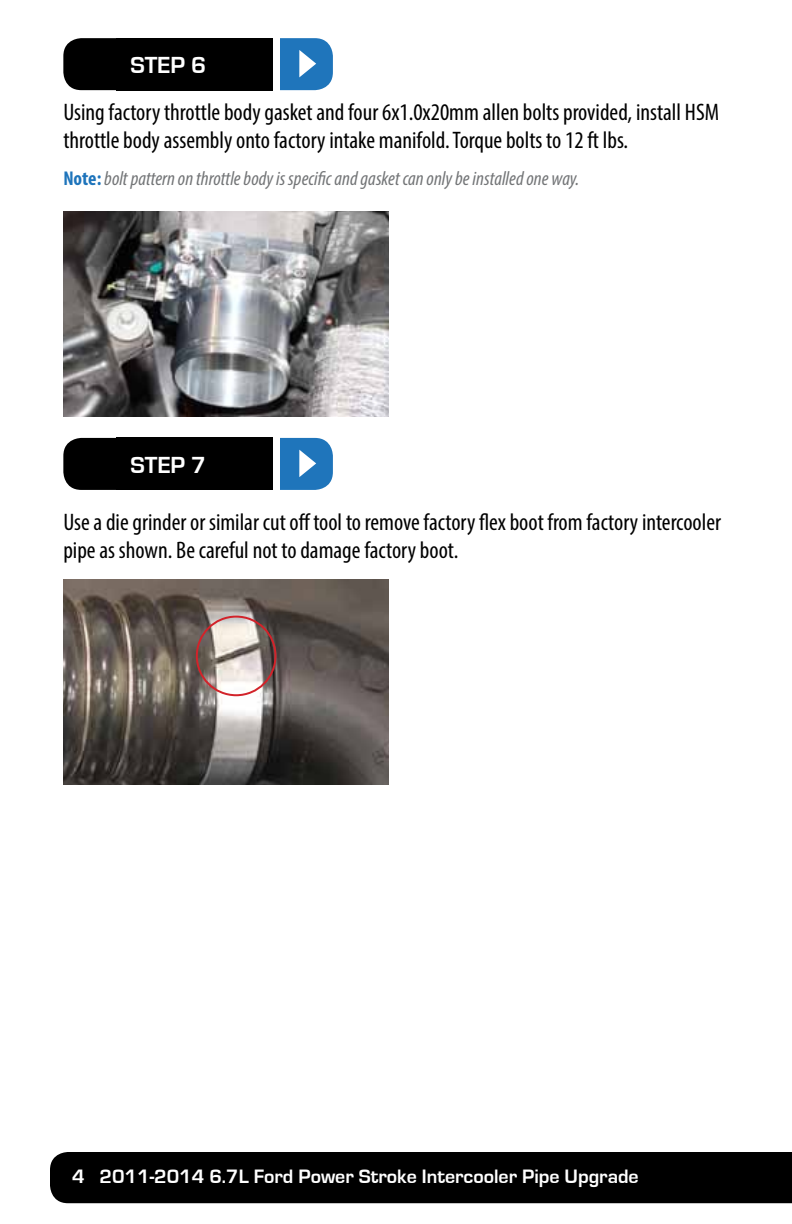
<style>
.page{position:relative;width:792px;height:1224px;background:#fff}
.page>*{position:absolute;margin:0;border:0;box-sizing:border-box;transform-origin:0 0}
.t1{font:condensed 24px/28px "Myriad Pro";color:#000}
.t2{font:700 24px "Eurostile";color:#fff}
.t3{font:italic condensed 20px "Myriad Pro";color:#737577}
.t4{font:700 20px "Eurostile";color:#fff}
.s1{font-weight:700;font-style:normal;color:#1e74bb}
</style>
<div class="page">
<div style="left:50px;top:1152px;width:742px;height:51px;background:#000"></div>
<div style="left:63px;top:38px;width:149px;height:52px;background:#000;border-radius:18px"></div>
<div style="left:253px;top:38px;width:80px;height:52px;background:#1f75bb;border-radius:18px"></div>
<div style="left:117px;top:38px;width:160px;height:52px;background:#000"></div>
<div style="left:273px;top:35px;width:7px;height:57px;background:#fff"></div>
<svg style="left:299px;top:50px;width:17px;height:27px"></svg>
<div style="left:63px;top:438px;width:149px;height:52px;background:#000;border-radius:18px"></div>
<div style="left:253px;top:438px;width:80px;height:52px;background:#1f75bb;border-radius:18px"></div>
<div style="left:117px;top:438px;width:160px;height:52px;background:#000"></div>
<div style="left:273px;top:434px;width:7px;height:58px;background:#fff"></div>
<svg style="left:299px;top:450px;width:17px;height:27px"></svg>
<img style="left:63px;top:212px;width:326px;height:204px">
<img style="left:63px;top:580px;width:326px;height:204px">
<div style="left:196px;top:616px;width:80px;height:80px;border:2px solid #d2232a;border-radius:50%"></div>
<p class="t2" style="left:131px;top:52px;width:77px">STEP 6</p>
<p class="t1" style="left:63px;top:98px;width:657px">Using factory throttle body gasket and four 6x1.0x20mm allen bolts provided, install HSM throttle body assembly onto factory intake manifold. Torque bolts to 12 ft lbs.</p>
<p class="t3" style="left:63px;top:166px;width:518px"><span class="s1">Note:</span> bolt pattern on throttle body is specific and gasket can only be installed one way.</p>
<p class="t2" style="left:131px;top:452px;width:77px">STEP 7</p>
<p class="t1" style="left:63px;top:508px;width:659px">Use a die grinder or similar cut off tool to remove factory flex boot from factory intercooler pipe as shown. Be careful not to damage factory boot.</p>
<p class="t4" style="left:72px;top:1166px;width:568px">4 2011-2014 6.7L Ford Power Stroke Intercooler Pipe Upgrade</p>
</div>
